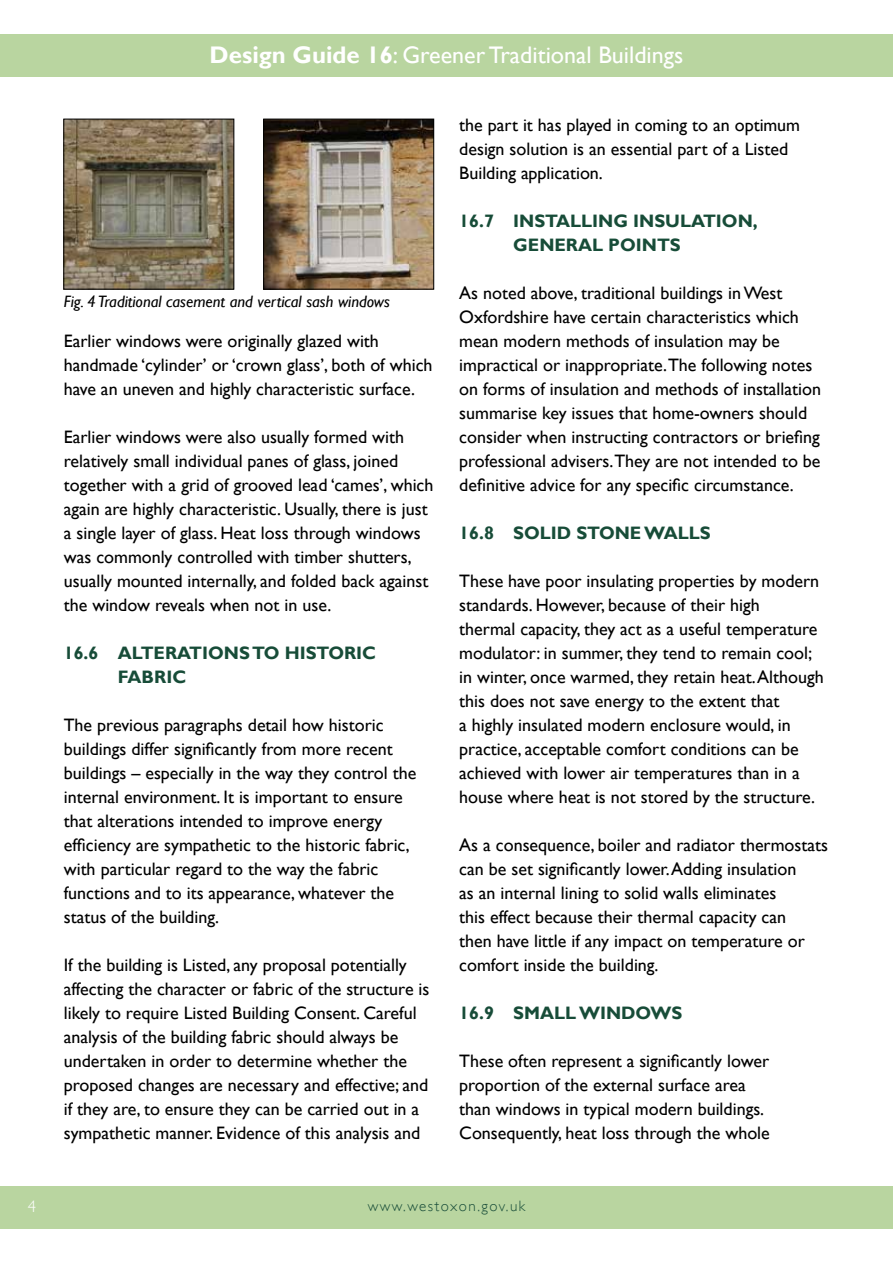
<style>
.page{position:relative;width:893px;height:1263px;background:#fff}
.page>*{position:absolute;margin:0;border:0;box-sizing:border-box;transform-origin:0 0}
.t1{font:24px "Gill Sans";color:#fff}
.t2{font:18px/24px "Gill Sans";color:#000}
.t3{font:700 18px/24px "Gill Sans";color:#174c38}
.t4{font:italic 16.5px "Gill Sans";color:#000}
.t5{font:300 16.5px "Gill Sans";color:#fff}
.t6{font:300 15px "Gill Sans";letter-spacing:.1em;color:#174c38}
.s1{font-weight:700}
</style>
<div class="page">
<div style="left:0;top:1186px;width:893px;height:43px;background:#b9d5a0"></div>
<div style="left:0;top:34px;width:893px;height:43px;background:#b9d5a0"></div>
<img style="left:65px;top:121px;width:167px;height:167px">
<div style="left:63px;top:119px;width:171px;height:171px;border:1px solid #000"></div>
<img style="left:265px;top:121px;width:167px;height:167px">
<div style="left:263px;top:119px;width:171px;height:171px;border:1px solid #000"></div>
<h1 class="t1" style="left:210px;top:41px;width:475px"><span class="s1">Design Guide 16</span>: Greener Traditional Buildings</h1>
<p class="t4" style="left:64px;top:292px;width:328px">Fig. 4 Traditional casement and vertical sash windows</p>
<p class="t2" style="left:64px;top:330px;width:370px">Earlier windows were originally glazed with handmade ‘cylinder’ or ‘crown glass’, both of which have an uneven and highly characteristic surface.</p>
<p class="t2" style="left:64px;top:426px;width:371px">Earlier windows were also usually formed with relatively small individual panes of glass, joined together with a grid of grooved lead ‘cames’, which again are highly characteristic. Usually, there is just a single layer of glass. Heat loss through windows was commonly controlled with timber shutters, usually mounted internally, and folded back against the window reveals when not in use.</p>
<p class="t3" style="left:118px;top:642px;width:260px;text-indent:-54px">16.6 ALTERATIONS TO HISTORIC<br>FABRIC</p>
<p class="t2" style="left:64px;top:714px;width:354px">The previous paragraphs detail how historic buildings differ significantly from more recent buildings – especially in the way they control the internal environment. It is important to ensure that alterations intended to improve energy efficiency are sympathetic to the historic fabric, with particular regard to the way the fabric functions and to its appearance, whatever the status of the building.</p>
<p class="t2" style="left:64px;top:953px;width:367px">If the building is Listed, any proposal potentially affecting the character or fabric of the structure is likely to require Listed Building Consent. Careful analysis of the building fabric should always be undertaken in order to determine whether the proposed changes are necessary and effective; and if they are, to ensure they can be carried out in a sympathetic manner. Evidence of this analysis and</p>
<p class="t2" style="left:459px;top:114px;width:342px">the part it has played in coming to an optimum design solution is an essential part of a Listed<br>Building application.</p>
<p class="t3" style="left:513px;top:210px;width:246px;text-indent:-54px">16.7 INSTALLING INSULATION,<br>GENERAL POINTS</p>
<p class="t2" style="left:459px;top:282px;width:363px">As noted above, traditional buildings in West Oxfordshire have certain characteristics which mean modern methods of insulation may be impractical or inappropriate.The following notes on forms of insulation and methods of installation summarise key issues that home-owners should consider when instructing contractors or briefing professional advisers.They are not intended to be definitive advice for any specific circumstance.</p>
<p class="t3" style="left:459px;top:522px;width:253px">16.8 SOLID STONE WALLS</p>
<p class="t2" style="left:459px;top:570px;width:366px">These have poor insulating properties by modern standards. However, because of their high<br>thermal capacity, they act as a useful temperature modulator: in summer, they tend to remain cool; in winter, once warmed, they retain heat. Although this does not save energy to the extent that<br>a highly insulated modern enclosure would, in practice, acceptable comfort conditions can be achieved with lower air temperatures than in a house where heat is not stored by the structure.</p>
<p class="t2" style="left:459px;top:834px;width:370px">As a consequence, boiler and radiator thermostats can be set significantly lower. Adding insulation<br>as an internal lining to solid walls eliminates<br>this effect because their thermal capacity can<br>then have little if any impact on temperature or comfort inside the building.</p>
<p class="t3" style="left:459px;top:1002px;width:224px">16.9 SMALL WINDOWS</p>
<p class="t2" style="left:459px;top:1050px;width:312px">These often represent a significantly lower proportion of the external surface area than windows in typical modern buildings.<br>Consequently, heat loss through the whole</p>
<p class="t5" style="left:28px;top:1197px;width:10px">4</p>
<p class="t6" style="left:368px;top:1197px;width:159px">www.westoxon.gov.uk</p>
</div>
